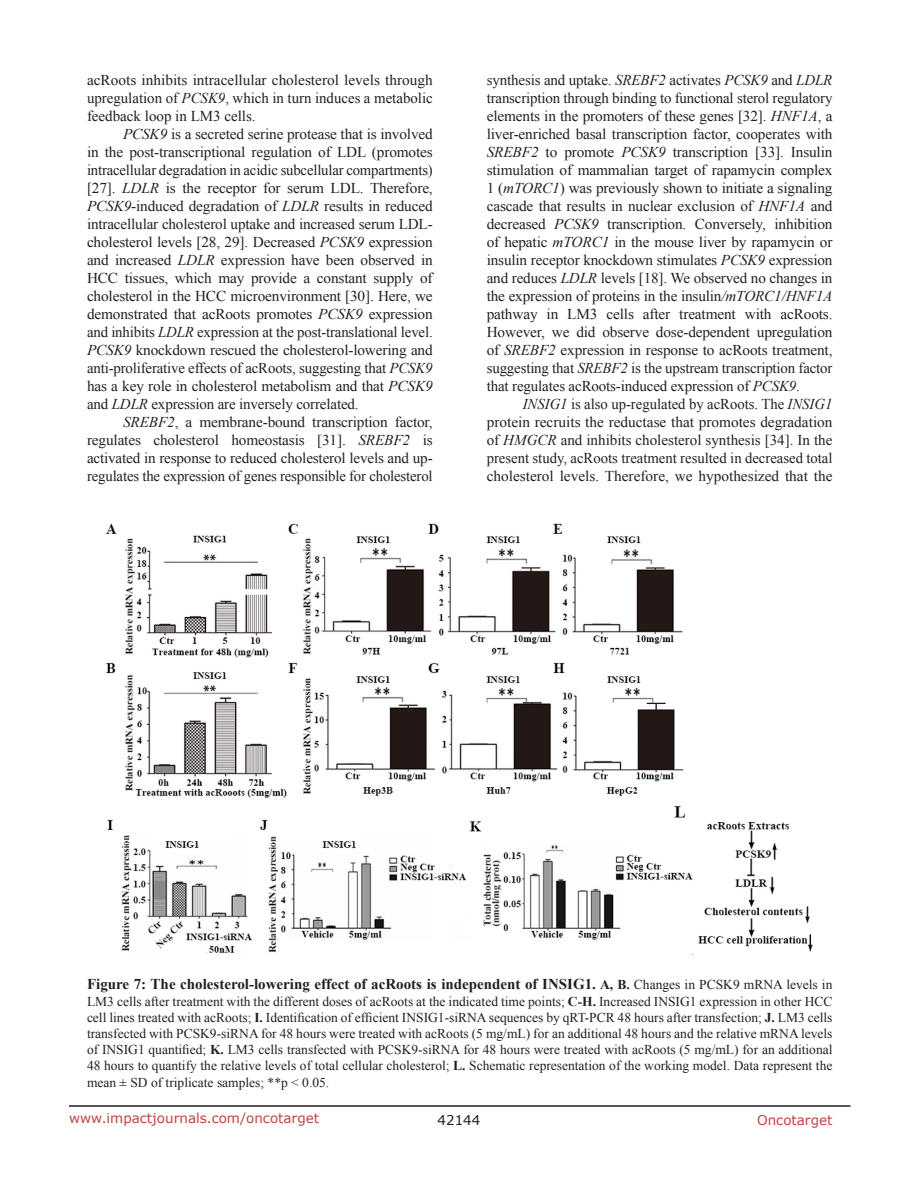
<style>
.page{position:relative;width:918px;height:1188px;background:#fff}
.page>*{position:absolute;margin:0;border:0;box-sizing:border-box;transform-origin:0 0}
.BodyText{font:15px/18px "Times New Roman";letter-spacing:-.01em;color:#231f20;text-align:justify}
.figuretext{font:700 15px "Times New Roman";color:#231f20}
.figuretext-2{font:13.5px/16.2px "Times New Roman";color:#231f20;text-align:justify}
.t1{font:13.5px "Verdana";color:#c24141}
.t2{font:13.5px "Verdana";color:#231f20}
.s1{font-style:italic}
.s2{font-size:13.5px}
.s3{font-weight:400;font-size:13.5px}
.s4{font-weight:700}
</style>
<div class="page">
<hr style="left:69px;top:1105px;width:781px;height:2px;background:#231f20">
<img style="left:105px;top:523px;width:708px;height:433px">
<p class="BodyText" style="left:87px;top:71px;width:347px">acRoots inhibits intracellular cholesterol levels through upregulation of <span class="s1">PCSK9</span>, which in turn induces a metabolic feedback loop in LM3 cells.</p>
<p class="BodyText" style="left:87px;top:125px;width:347px;text-indent:36px"><span class="s1">PCSK9</span> is a secreted serine protease that is involved in the post-transcriptional regulation of LDL (promotes intracellular degradation in acidic subcellular compartments) [27]. <span class="s1">LDLR</span> is the receptor for serum LDL. Therefore, <span class="s1">PCSK9</span>-induced degradation of <span class="s1">LDLR</span> results in reduced intracellular cholesterol uptake and increased serum LDL&shy;cholesterol levels [28, 29]. Decreased <span class="s1">PCSK9</span> expression and increased <span class="s1">LDLR</span> expression have been observed in HCC tissues, which may provide a constant supply of cholesterol in the HCC microenvironment [30]. Here, we demonstrated that acRoots promotes <span class="s1">PCSK9</span> expression and inhibits <span class="s1">LDLR</span> expression at the post-translational level.<br><span class="s1">PCSK9</span> knockdown rescued the cholesterol-lowering and anti-proliferative effects of acRoots, suggesting that <span class="s1">PCSK9 </span>has a key role in cholesterol metabolism and that <span class="s1">PCSK9 </span>and <span class="s1">LDLR</span> expression are inversely correlated.</p>
<p class="BodyText" style="left:87px;top:413px;width:347px;text-indent:36px"><span class="s1">SREBF2</span>, a membrane-bound transcription factor, regulates cholesterol homeostasis [31]. <span class="s1">SREBF2</span> is activated in response to reduced cholesterol levels and up&shy;regulates the expression of genes responsible for cholesterol</p>
<p class="BodyText" style="left:487px;top:71px;width:347px">synthesis and uptake. <span class="s1">SREBF2</span> activates <span class="s1">PCSK9</span> and <span class="s1">LDLR </span>transcription through binding to functional sterol regulatory elements in the promoters of these genes [32]. <span class="s1">HNF1A</span>, a liver-enriched basal transcription factor, cooperates with <span class="s1">SREBF2</span> to promote <span class="s1">PCSK9</span> transcription [33]. Insulin stimulation of mammalian target of rapamycin complex 1 (<span class="s1">mTORC1</span>) was previously shown to initiate a signaling cascade that results in nuclear exclusion of <span class="s1">HNF1A</span> and decreased <span class="s1">PCSK9</span> transcription. Conversely, inhibition of hepatic <span class="s1">mTORC1</span> in the mouse liver by rapamycin or insulin receptor knockdown stimulates <span class="s1">PCSK9</span> expression and reduces <span class="s1">LDLR</span> levels [18]. We observed no changes in the expression of proteins in the insulin<span class="s1">/mTORC1/HNF1A </span>pathway in LM3 cells after treatment with acRoots.<br>However, we did observe dose-dependent upregulation of <span class="s1">SREBF2</span> expression in response to acRoots treatment, suggesting that <span class="s1">SREBF2</span> is the upstream transcription factor that regulates acRoots-induced expression of <span class="s1">PCSK9</span>.</p>
<p class="BodyText" style="left:487px;top:395px;width:347px;text-indent:36px"><span class="s1">INSIG1</span> is also up-regulated by acRoots. The <span class="s1">INSIG1 </span>protein recruits the reductase that promotes degradation of <span class="s1">HMGCR</span> and inhibits cholesterol synthesis [34]. In the present study, acRoots treatment resulted in decreased total cholesterol levels. Therefore, we hypothesized that the</p>
<p class="figuretext" style="left:87px;top:974px;width:747px">Figure 7: The cholesterol-lowering effect of acRoots is independent of INSIG1. <span class="s2">A, B.</span> <span class="s3">Changes in PCSK9 mRNA levels in</span></p>
<p class="figuretext-2" style="left:87px;top:993px;width:747px">LM3 cells after treatment with the different doses of acRoots at the indicated time points; <span class="s4">C-H.</span> Increased INSIG1 expression in other HCC cell lines treated with acRoots; <span class="s4">I.</span> Identification of efficient INSIG1-siRNA sequences by qRT-PCR 48 hours after transfection; <span class="s4">J.</span> LM3 cells transfected with PCSK9-siRNA for 48 hours were treated with acRoots (5 mg/mL) for an additional 48 hours and the relative mRNA levels of INSIG1 quantified; <span class="s4">K.</span> LM3 cells transfected with PCSK9-siRNA for 48 hours were treated with acRoots (5 mg/mL) for an additional 48 hours to quantify the relative levels of total cellular cholesterol; <span class="s4">L.</span> Schematic representation of the working model. Data represent the mean ± SD of triplicate samples; **p &lt; 0.05.</p>
<p class="t1" style="left:69px;top:1109px;width:252px">www.impactjournals.com/oncotarget</p>
<p class="t2" style="left:438px;top:1111px;width:44px">42144</p>
<p class="t1" style="left:757px;top:1111px;width:77px">Oncotarget</p>
</div>
